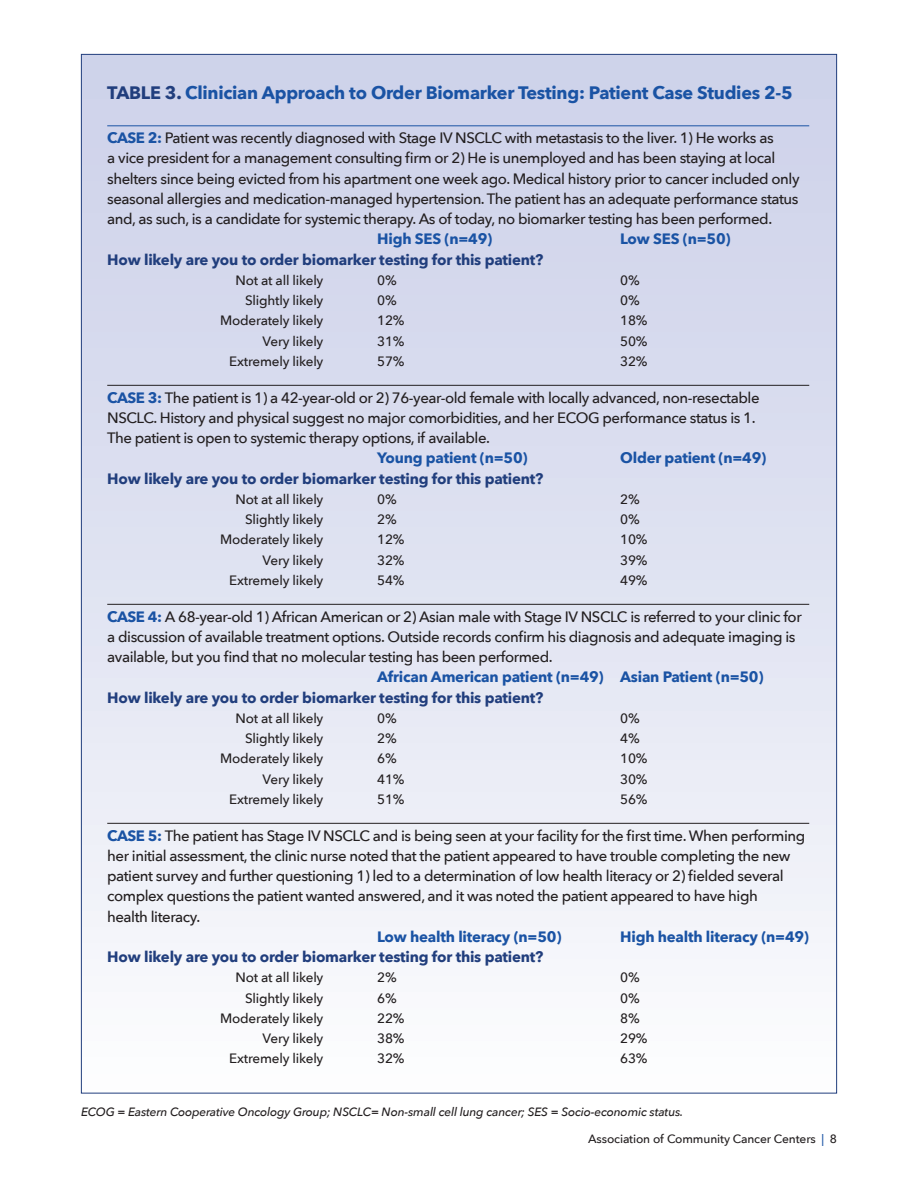
<style>
.page{position:relative;width:918px;height:1188px;background:#fff}
.page>*{position:absolute;margin:0;border:0;box-sizing:border-box;transform-origin:0 0}
.t1{font:700 18px "Avenir Next";letter-spacing:-.015em;color:#1a53a4}
.t2{font:500 15px/20.2px "Avenir Next";letter-spacing:-.03em;color:#231f20}
.t3{font:700 15px "Avenir Next";letter-spacing:-.015em;color:#213e7d}
.t4{font:700 15px "Avenir Next";letter-spacing:-.015em;color:#1a53a4}
.t5{font:500 13.5px "Avenir Next";letter-spacing:-.015em;color:#231f20}
.t6{font:italic 500 12px "Avenir Next";letter-spacing:-.015em;color:#231f20}
.t7{font:500 12px "Avenir Next";letter-spacing:-.01em;color:#231f20}
.s1{color:#213e7d}
.s2{font-weight:700;color:#1a53a4}
.s3{color:#1a53a4}
</style>
<div class="page">
<div style="left:81px;top:54px;width:755px;height:1040px;background:linear-gradient(to bottom,#cacfe8,#fafafc)"></div>
<hr style="left:107px;top:125px;width:702px;height:1px;background:#1a53a4">
<hr style="left:107px;top:385px;width:702px;height:1px;background:#231f20">
<hr style="left:107px;top:604px;width:702px;height:1px;background:#231f20">
<hr style="left:107px;top:823px;width:702px;height:1px;background:#231f20">
<p class="t1" style="left:107px;top:77px;width:687px"><span class="s1">TABLE 3.</span> Clinician Approach to Order Biomarker Testing: Patient Case Studies 2-5</p>
<p class="t2" style="left:107px;top:127px;width:694px"><span class="s2">CASE 2:</span> Patient was recently diagnosed with Stage IV NSCLC with metastasis to the liver. 1) He works as<br>a vice president for a management consulting firm or 2) He is unemployed and has been staying at local shelters since being evicted from his apartment one week ago. Medical history prior to cancer included only seasonal allergies and medication-managed hypertension. The patient has an adequate performance status and, as such, is a candidate for systemic therapy. As of today, no biomarker testing has been performed.</p>
<p class="t4" style="left:377px;top:226px;width:117px">High SES (n=49)</p>
<p class="t4" style="left:620px;top:226px;width:112px">Low SES (n=50)</p>
<p class="t3" style="left:107px;top:246px;width:438px">How likely are you to order biomarker testing for this patient?</p>
<p class="t5" style="left:236px;top:269px;width:89px">Not at all likely</p>
<p class="t5" style="left:377px;top:269px;width:21px">0%</p>
<p class="t5" style="left:620px;top:269px;width:21px">0%</p>
<p class="t5" style="left:245px;top:289px;width:80px">Slightly likely</p>
<p class="t5" style="left:377px;top:289px;width:21px">0%</p>
<p class="t5" style="left:620px;top:289px;width:21px">0%</p>
<p class="t5" style="left:220px;top:309px;width:105px">Moderately likely</p>
<p class="t5" style="left:377px;top:309px;width:29px">12%</p>
<p class="t5" style="left:620px;top:309px;width:29px">18%</p>
<p class="t5" style="left:263px;top:329px;width:62px">Very likely</p>
<p class="t5" style="left:377px;top:329px;width:29px">31%</p>
<p class="t5" style="left:620px;top:329px;width:29px">50%</p>
<p class="t5" style="left:229px;top:350px;width:96px">Extremely likely</p>
<p class="t5" style="left:377px;top:350px;width:29px">57%</p>
<p class="t5" style="left:620px;top:350px;width:29px">32%</p>
<p class="t2" style="left:107px;top:387px;width:654px"><span class="s2">CASE 3:</span> The patient is 1) a 42-year-old or 2) 76-year-old female with locally advanced, non-resectable<br>NSCLC. History and physical suggest no major comorbidities, and her ECOG performance status is 1.<br>The patient is open to systemic therapy options, if available.</p>
<p class="t4" style="left:377px;top:445px;width:152px">Young patient (n=50)</p>
<p class="t4" style="left:620px;top:445px;width:148px">Older patient (n=49)</p>
<p class="t3" style="left:107px;top:465px;width:438px">How likely are you to order biomarker testing for this patient?</p>
<p class="t5" style="left:236px;top:488px;width:89px">Not at all likely</p>
<p class="t5" style="left:377px;top:488px;width:21px">0%</p>
<p class="t5" style="left:620px;top:488px;width:21px">2%</p>
<p class="t5" style="left:245px;top:508px;width:80px">Slightly likely</p>
<p class="t5" style="left:377px;top:508px;width:21px">2%</p>
<p class="t5" style="left:620px;top:508px;width:21px">0%</p>
<p class="t5" style="left:220px;top:528px;width:105px">Moderately likely</p>
<p class="t5" style="left:377px;top:528px;width:29px">12%</p>
<p class="t5" style="left:620px;top:528px;width:29px">10%</p>
<p class="t5" style="left:263px;top:548px;width:62px">Very likely</p>
<p class="t5" style="left:377px;top:548px;width:29px">32%</p>
<p class="t5" style="left:620px;top:548px;width:29px">39%</p>
<p class="t5" style="left:229px;top:569px;width:96px">Extremely likely</p>
<p class="t5" style="left:377px;top:569px;width:29px">54%</p>
<p class="t5" style="left:620px;top:569px;width:29px">49%</p>
<p class="t2" style="left:107px;top:606px;width:696px"><span class="s2">CASE 4:</span> A 68-year-old 1) African American or 2) Asian male with Stage IV NSCLC is referred to your clinic for a discussion of available treatment options. Outside records confirm his diagnosis and adequate imaging is available, but you find that no molecular testing has been performed.</p>
<p class="t4" style="left:377px;top:664px;width:388px">African American patient (n=49) Asian Patient (n=50)</p>
<p class="t3" style="left:107px;top:684px;width:438px">How likely are you to order biomarker testing for this patient?</p>
<p class="t5" style="left:236px;top:707px;width:89px">Not at all likely</p>
<p class="t5" style="left:377px;top:707px;width:21px">0%</p>
<p class="t5" style="left:620px;top:707px;width:21px">0%</p>
<p class="t5" style="left:245px;top:727px;width:80px">Slightly likely</p>
<p class="t5" style="left:377px;top:727px;width:21px">2%</p>
<p class="t5" style="left:620px;top:727px;width:21px">4%</p>
<p class="t5" style="left:220px;top:747px;width:105px">Moderately likely</p>
<p class="t5" style="left:377px;top:747px;width:21px">6%</p>
<p class="t5" style="left:620px;top:747px;width:29px">10%</p>
<p class="t5" style="left:263px;top:767px;width:62px">Very likely</p>
<p class="t5" style="left:377px;top:767px;width:29px">41%</p>
<p class="t5" style="left:620px;top:767px;width:29px">30%</p>
<p class="t5" style="left:229px;top:788px;width:96px">Extremely likely</p>
<p class="t5" style="left:377px;top:788px;width:29px">51%</p>
<p class="t5" style="left:620px;top:788px;width:29px">56%</p>
<p class="t2" style="left:107px;top:825px;width:700px"><span class="s2">CASE 5:</span> The patient has Stage IV NSCLC and is being seen at your facility for the first time. When performing her initial assessment, the clinic nurse noted that the patient appeared to have trouble completing the new patient survey and further questioning 1) led to a determination of low health literacy or 2) fielded several complex questions the patient wanted answered, and it was noted the patient appeared to have high<br>health literacy.</p>
<p class="t4" style="left:377px;top:924px;width:186px">Low health literacy (n=50)</p>
<p class="t4" style="left:620px;top:924px;width:190px">High health literacy (n=49)</p>
<p class="t3" style="left:107px;top:944px;width:438px">How likely are you to order biomarker testing for this patient?</p>
<p class="t5" style="left:236px;top:966px;width:89px">Not at all likely</p>
<p class="t5" style="left:377px;top:966px;width:21px">2%</p>
<p class="t5" style="left:620px;top:966px;width:21px">0%</p>
<p class="t5" style="left:245px;top:986px;width:80px">Slightly likely</p>
<p class="t5" style="left:377px;top:986px;width:21px">6%</p>
<p class="t5" style="left:620px;top:986px;width:21px">0%</p>
<p class="t5" style="left:220px;top:1007px;width:105px">Moderately likely</p>
<p class="t5" style="left:377px;top:1007px;width:29px">22%</p>
<p class="t5" style="left:620px;top:1007px;width:21px">8%</p>
<p class="t5" style="left:263px;top:1027px;width:62px">Very likely</p>
<p class="t5" style="left:377px;top:1027px;width:29px">38%</p>
<p class="t5" style="left:620px;top:1027px;width:29px">29%</p>
<p class="t5" style="left:229px;top:1047px;width:96px">Extremely likely</p>
<p class="t5" style="left:377px;top:1047px;width:29px">32%</p>
<p class="t5" style="left:620px;top:1047px;width:29px">63%</p>
<p class="t6" style="left:81px;top:1102px;width:604px">ECOG = Eastern Cooperative Oncology Group; NSCLC= Non-small cell lung cancer; SES = Socio-economic status.</p>
<p class="t7" style="left:588px;top:1129px;width:250px">Association of Community Cancer Centers <span class="s3">|</span> 8</p>
</div>
